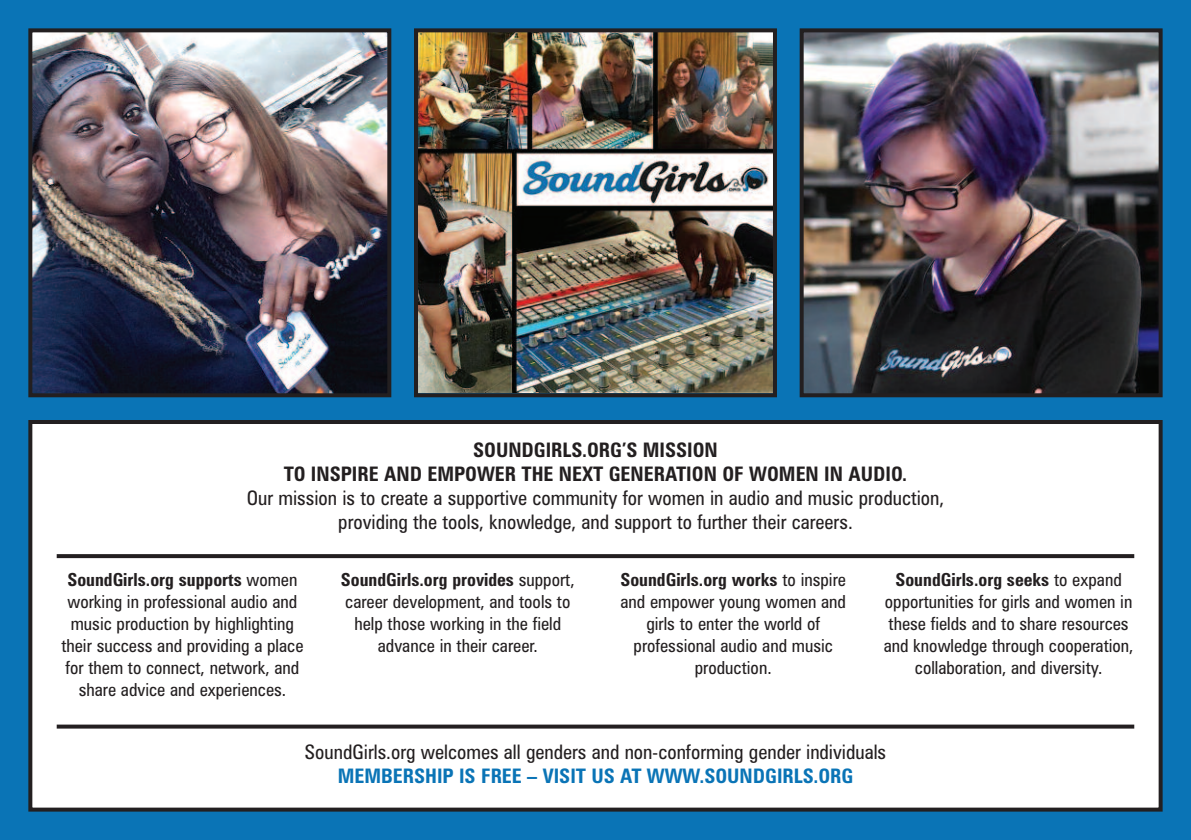
<style>
.page{position:relative;width:1191px;height:840px;background:#fff}
.page>*{position:absolute;margin:0;border:0;box-sizing:border-box;transform-origin:0 0}
.t1{font:condensed 20px/24px "Zurich BT";color:#231f20;text-align:center}
.t2{font:700 condensed 20px/24px "Zurich BT";color:#231f20;text-align:center}
.t3{font:700 condensed 20px "Zurich BT";color:#0a74b6}
.t4{font:condensed 18px/22px "Zurich BT";color:#231f20;text-align:center}
.s1{font-weight:700}
</style>
<div class="page">
<div style="left:0;top:0;width:1191px;height:839px;background:#0a74b6"></div>
<div style="left:30px;top:422px;width:1130px;height:387px;background:#fff"></div>
<div style="left:28px;top:420px;width:1134px;height:391px;border:4px solid #231f20"></div>
<img style="left:419px;top:33px;width:353px;height:359px">
<div style="left:414px;top:28px;width:363px;height:369px;border:4px solid #231f20"></div>
<img style="left:804px;top:33px;width:353px;height:359px">
<div style="left:799px;top:28px;width:363px;height:369px;border:4px solid #231f20"></div>
<img style="left:33px;top:33px;width:353px;height:359px">
<div style="left:28px;top:28px;width:363px;height:369px;border:4px solid #231f20"></div>
<svg style="left:57px;top:554px;width:1077px;height:4px;background:#292526"></svg>
<svg style="left:57px;top:724px;width:1077px;height:4px;background:#434041"></svg>
<p class="t2" style="left:284px;top:439px;width:624px">SOUNDGIRLS.ORG’S MISSION<br>TO INSPIRE AND EMPOWER THE NEXT GENERATION OF WOMEN IN AUDIO.</p>
<p class="t1" style="left:247px;top:487px;width:699px">Our mission is to create a supportive community for women in audio and music production, providing the tools, knowledge, and support to further their careers.</p>
<p class="t4" style="left:61px;top:570px;width:243px"><span class="s1">SoundGirls.org supports</span> women working in professional audio and music production by highlighting their success and providing a place for them to connect, network, and share advice and experiences.</p>
<p class="t4" style="left:341px;top:570px;width:235px"><span class="s1">SoundGirls.org provides</span> support, career development, and tools to help those working in the field advance in their career.</p>
<p class="t4" style="left:620px;top:570px;width:227px"><span class="s1">SoundGirls.org works</span> to inspire and empower young women and girls to enter the world of professional audio and music production.</p>
<p class="t4" style="left:883px;top:570px;width:251px"><span class="s1">SoundGirls.org seeks</span> to expand opportunities for girls and women in these fields and to share resources and knowledge through cooperation, collaboration, and diversity.</p>
<p class="t1" style="left:305px;top:741px;width:583px">SoundGirls.org welcomes all genders and non-conforming gender individuals</p>
<p class="t3" style="left:338px;top:767px;width:517px">MEMBERSHIP IS FREE – VISIT US AT WWW.SOUNDGIRLS.ORG</p>
</div>
